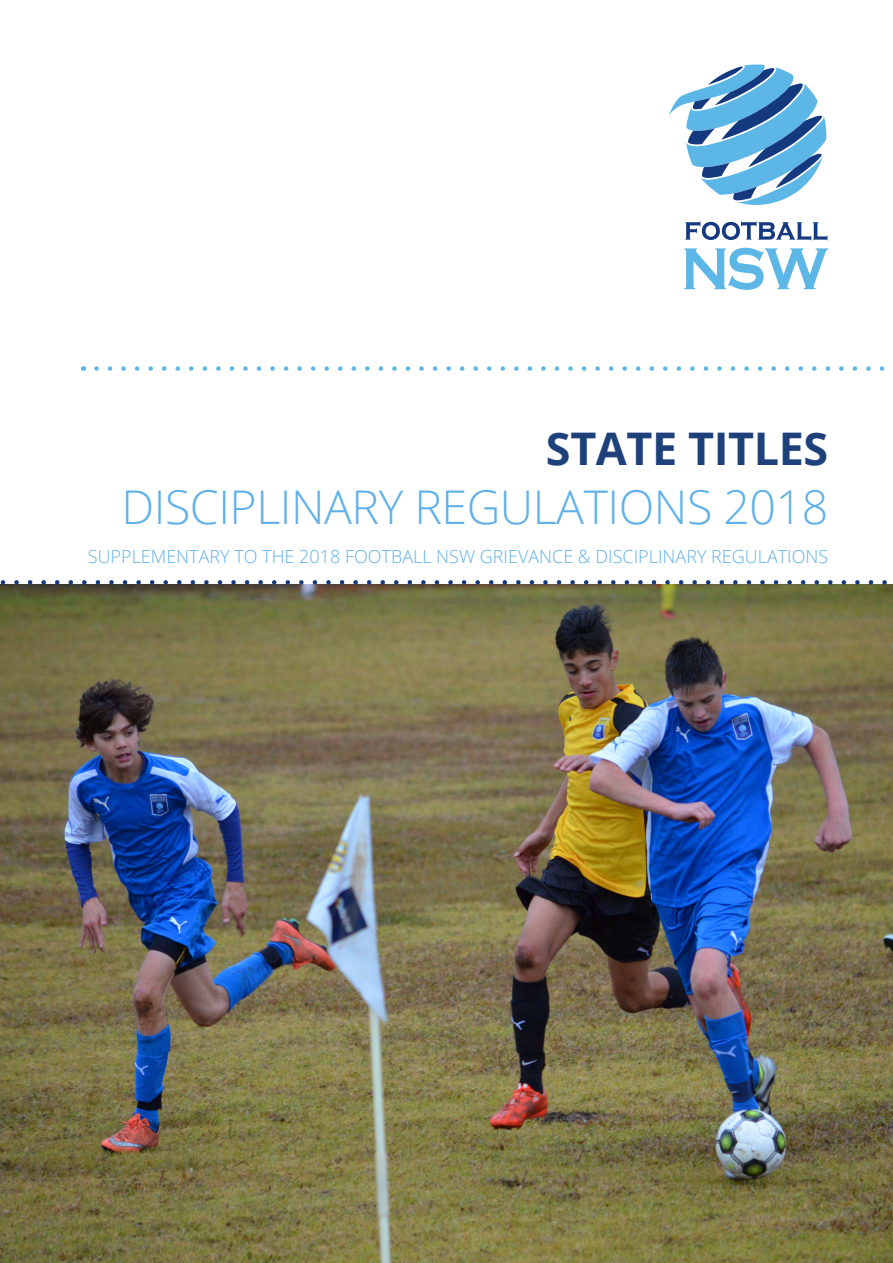
<style>
.page{position:relative;width:893px;height:1263px;background:#fff}
.page>*{position:absolute;margin:0;border:0;box-sizing:border-box;transform-origin:0 0}
.t1{font:300 46.5px "Open Sans";letter-spacing:-.01em;color:#61b1e8}
.t2{font:700 45px "Open Sans";letter-spacing:-.01em;color:#1e417b}
.t3{font:300 18px "Open Sans";color:#61b1e8}
</style>
<div class="page">
<img style="left:0;top:585px;width:893px;height:678px">
<svg style="left:685px;top:221px;width:142px;height:20px"></svg>
<svg style="left:684px;top:248px;width:144px;height:42px"></svg>
<svg style="left:669px;top:64px;width:157px;height:141px"></svg>
<svg style="left:96px;top:366px;width:789px;height:5px"></svg>
<svg style="left:0;top:580px;width:893px;height:5px"></svg>
<h2 class="t2" style="left:546px;top:416px;width:284px">STATE TITLES</h2>
<h1 class="t1" style="left:121px;top:475px;width:708px">DISCIPLINARY REGULATIONS 2018</h1>
<p class="t3" style="left:88px;top:544px;width:742px">SUPPLEMENTARY TO THE 2018 FOOTBALL NSW GRIEVANCE &amp; DISCIPLINARY REGULATIONS</p>
</div>
